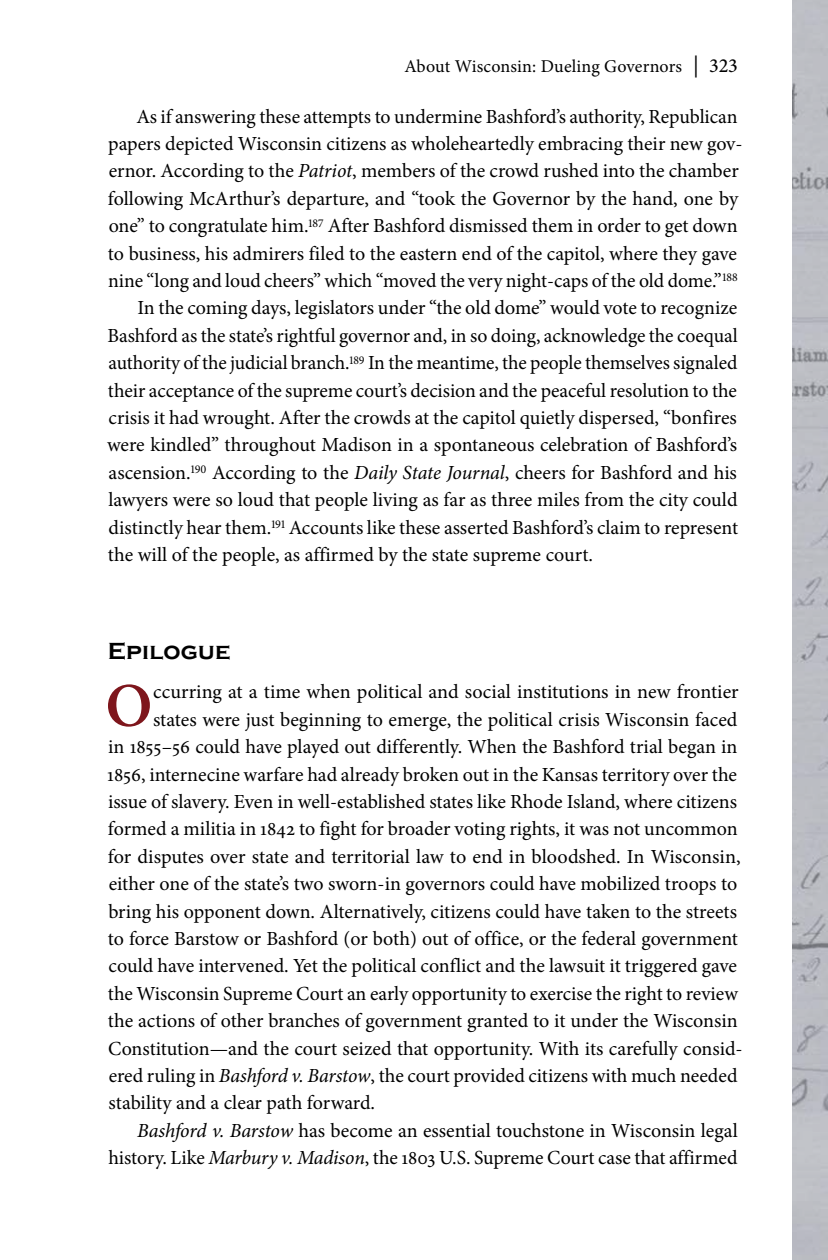
<style>
.page{position:relative;width:828px;height:1260px;background:#fff}
.page>*{position:absolute;margin:0;border:0;box-sizing:border-box;transform-origin:0 0}
.Body_1st_para{font:600 62.2px "Minion Pro";color:#7e161c}
.Headline_Three{font:700 24px "Copperplate Gothic";letter-spacing:.01em;color:#000}
.Body{font:20px/27.4px "Minion Pro";letter-spacing:-.005em;color:#000}
.Body_1st_para-2{font:20px "Minion Pro";letter-spacing:-.005em;color:#000}
.t1{font:18px "Minion Pro";letter-spacing:.01em;color:#000}
.s1{font-size:22px}
.s2{font-weight:500;font-size:20px}
.s3{font-style:italic}
</style>
<div class="page">
<img style="left:792px;top:0;width:36px;height:1260px">
<p class="t1" style="left:405px;top:54px;width:335px">About Wisconsin: Dueling Governors <span class="s1">|</span> <span class="s2">323</span></p>
<p class="Body" style="left:108px;top:103px;width:636px;text-indent:28px">As if answering these attempts to undermine Bashford’s authority, Republican papers depicted Wisconsin citizens as wholeheartedly embracing their new gov&shy;ernor. According to the <span class="s3">Patriot</span>, members of the crowd rushed into the chamber following McArthur’s departure, and “took the Governor by the hand, one by one” to congratulate him.<sup>187</sup> After Bashford dismissed them in order to get down to business, his admirers filed to the eastern end of the capitol, where they gave nine “long and loud cheers” which “moved the very night-caps of the old dome.”<sup>188</sup></p>
<p class="Body" style="left:107px;top:294px;width:632px;text-align:justify;text-indent:30px">In the coming days, legislators under “the old dome” would vote to recognize Bashford as the state’s rightful governor and, in so doing, acknowledge the coequal authority of the judicial branch.<sup>189</sup> In the meantime, the people themselves signaled their acceptance of the supreme court’s decision and the peaceful resolution to the crisis it had wrought. After the crowds at the capitol quietly dispersed, “bonfires were kindled” throughout Madison in a spontaneous celebration of Bashford’s ascension.<sup>190</sup> According to the <span class="s3">Daily State Journal</span>, cheers for Bashford and his lawyers were so loud that people living as far as three miles from the city could distinctly hear them.<sup>191</sup> Accounts like these asserted Bashford’s claim to represent the will of the people, as affirmed by the state supreme court.</p>
<p class="Headline_Three" style="left:108px;top:638px;width:124px">Epilogue</p>
<p class="Body_1st_para" style="left:105px;top:663px;width:49px">O</p>
<p class="Body_1st_para-2" style="left:153px;top:679px;width:587px">ccurring at a time when political and social institutions in new frontier</p>
<p class="Body_1st_para-2" style="left:153px;top:706px;width:586px">states were just beginning to emerge, the political crisis Wisconsin faced</p>
<p class="Body_1st_para-2" style="left:108px;top:733px;width:631px">in 1855–56 could have played out differently. When the Bashford trial began in</p>
<p class="Body_1st_para-2" style="left:107px;top:761px;width:631px">1856, internecine warfare had already broken out in the Kansas territory over the</p>
<p class="Body_1st_para-2" style="left:108px;top:788px;width:630px">issue of slavery. Even in well-established states like Rhode Island, where citizens</p>
<p class="Body_1st_para-2" style="left:108px;top:816px;width:631px">formed a militia in 1842 to fight for broader voting rights, it was not uncommon</p>
<p class="Body_1st_para-2" style="left:108px;top:843px;width:634px">for disputes over state and territorial law to end in bloodshed. In Wisconsin,</p>
<p class="Body_1st_para-2" style="left:109px;top:870px;width:630px">either one of the state’s two sworn-in governors could have mobilized troops to</p>
<p class="Body_1st_para-2" style="left:108px;top:898px;width:630px">bring his opponent down. Alternatively, citizens could have taken to the streets</p>
<p class="Body_1st_para-2" style="left:108px;top:925px;width:632px">to force Barstow or Bashford (or both) out of office, or the federal government</p>
<p class="Body_1st_para-2" style="left:109px;top:953px;width:630px">could have intervened. Yet the political conflict and the lawsuit it triggered gave</p>
<p class="Body_1st_para-2" style="left:108px;top:980px;width:632px">the Wisconsin Supreme Court an early opportunity to exercise the right to review</p>
<p class="Body_1st_para-2" style="left:108px;top:1007px;width:631px">the actions of other branches of government granted to it under the Wisconsin</p>
<p class="Body_1st_para-2" style="left:108px;top:1035px;width:636px">Constitution—and the court seized that opportunity. With its carefully consid-</p>
<p class="Body_1st_para-2" style="left:109px;top:1062px;width:630px">ered ruling in <span class="s3">Bashford v. Barstow</span>, the court provided citizens with much needed</p>
<p class="Body_1st_para-2" style="left:109px;top:1090px;width:268px">stability and a clear path forward.</p>
<p class="Body" style="left:108px;top:1117px;width:631px;text-align:right"><span class="s3">Bashford v. Barstow</span> has become an essential touchstone in Wisconsin legal history. Like <span class="s3">Marbury v. Madison</span>, the 1803 U.S. Supreme Court case that affirmed</p>
</div>
